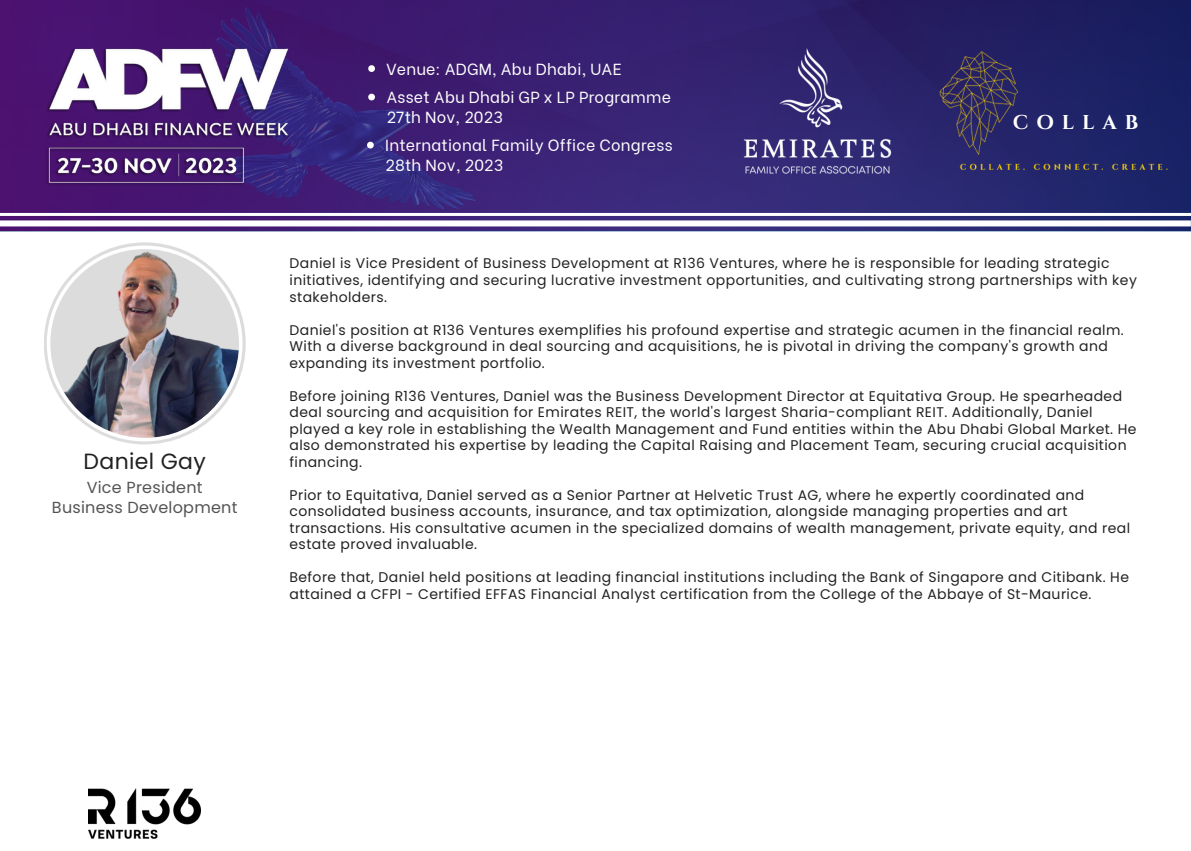
<style>
.page{position:relative;width:1191px;height:851px;background:#fff}
.page>*{position:absolute;margin:0;border:0;box-sizing:border-box;transform-origin:0 0}
.t1{font:22px "Poppins";letter-spacing:.015em;color:#222}
.t2{font:700 20px "Cinzel";letter-spacing:.4em;color:#fff}
.t3{font:16px "Be Vietnam";letter-spacing:.015em;color:#fff}
.t4{font:16px "Poppins";letter-spacing:.015em;color:#545454}
.t5{font:14px/16.5px "Poppins";letter-spacing:.03em;color:#222}
</style>
<div class="page">
<img style="left:0;top:0;width:1191px;height:231px">
<img style="left:206px;top:0;width:286px;height:220px">
<img style="left:46px;top:42px;width:247px;height:146px">
<img style="left:930px;top:42px;width:96px;height:122px">
<img style="left:945px;top:155px;width:240px;height:24px">
<img style="left:722px;top:17px;width:192px;height:182px">
<div style="left:0;top:220px;width:1191px;height:6px;background:#fff"></div>
<hr style="left:0;top:213px;width:1191px;height:3px;background:#fff">
<img style="left:47px;top:245px;width:196px;height:196px">
<svg style="left:368px;top:94px;width:7px;height:6px"></svg>
<svg style="left:367px;top:142px;width:7px;height:6px"></svg>
<svg style="left:368px;top:65px;width:7px;height:7px"></svg>
<img style="left:89px;top:788px;width:112px;height:50px">
<p class="t1" style="left:84px;top:445px;width:124px">Daniel Gay</p>
<p class="t4" style="left:87px;top:476px;width:117px">Vice President</p>
<p class="t4" style="left:52px;top:496px;width:187px">Business Development</p>
<p class="t3" style="left:386px;top:56px;width:237px">Venue: ADGM, Abu Dhabi, UAE</p>
<p class="t3" style="left:386px;top:84px;width:286px">Asset Abu Dhabi GP x LP Programme</p>
<p class="t3" style="left:387px;top:104px;width:118px">27th Nov, 2023</p>
<p class="t3" style="left:385px;top:132px;width:289px">International Family Office Congress</p>
<p class="t3" style="left:385px;top:152px;width:119px">28th Nov, 2023</p>
<p class="t2" style="left:1013px;top:109px;width:127px">COLLAB</p>
<p class="t5" style="left:290px;top:255px;width:849px">Daniel is Vice President of Business Development at R136 Ventures, where he is responsible for leading strategic initiatives, identifying and securing lucrative investment opportunities, and cultivating strong partnerships with key stakeholders.</p>
<p class="t5" style="left:290px;top:321px;width:836px">Daniel's position at R136 Ventures exemplifies his profound expertise and strategic acumen in the financial realm.<br>With a diverse background in deal sourcing and acquisitions, he is pivotal in driving the company's growth and expanding its investment portfolio.</p>
<p class="t5" style="left:290px;top:387px;width:849px">Before joining R136 Ventures, Daniel was the Business Development Director at Equitativa Group. He spearheaded deal sourcing and acquisition for Emirates REIT, the world's largest Sharia-compliant REIT. Additionally, Daniel played a key role in establishing the Wealth Management and Fund entities within the Abu Dhabi Global Market. He also demonstrated his expertise by leading the Capital Raising and Placement Team, securing crucial acquisition financing.</p>
<p class="t5" style="left:290px;top:486px;width:842px">Prior to Equitativa, Daniel served as a Senior Partner at Helvetic Trust AG, where he expertly coordinated and consolidated business accounts, insurance, and tax optimization, alongside managing properties and art transactions. His consultative acumen in the specialized domains of wealth management, private equity, and real estate proved invaluable.</p>
<p class="t5" style="left:290px;top:569px;width:841px">Before that, Daniel held positions at leading financial institutions including the Bank of Singapore and Citibank. He attained a CFPI - Certified EFFAS Financial Analyst certification from the College of the Abbaye of St-Maurice.</p>
</div>
